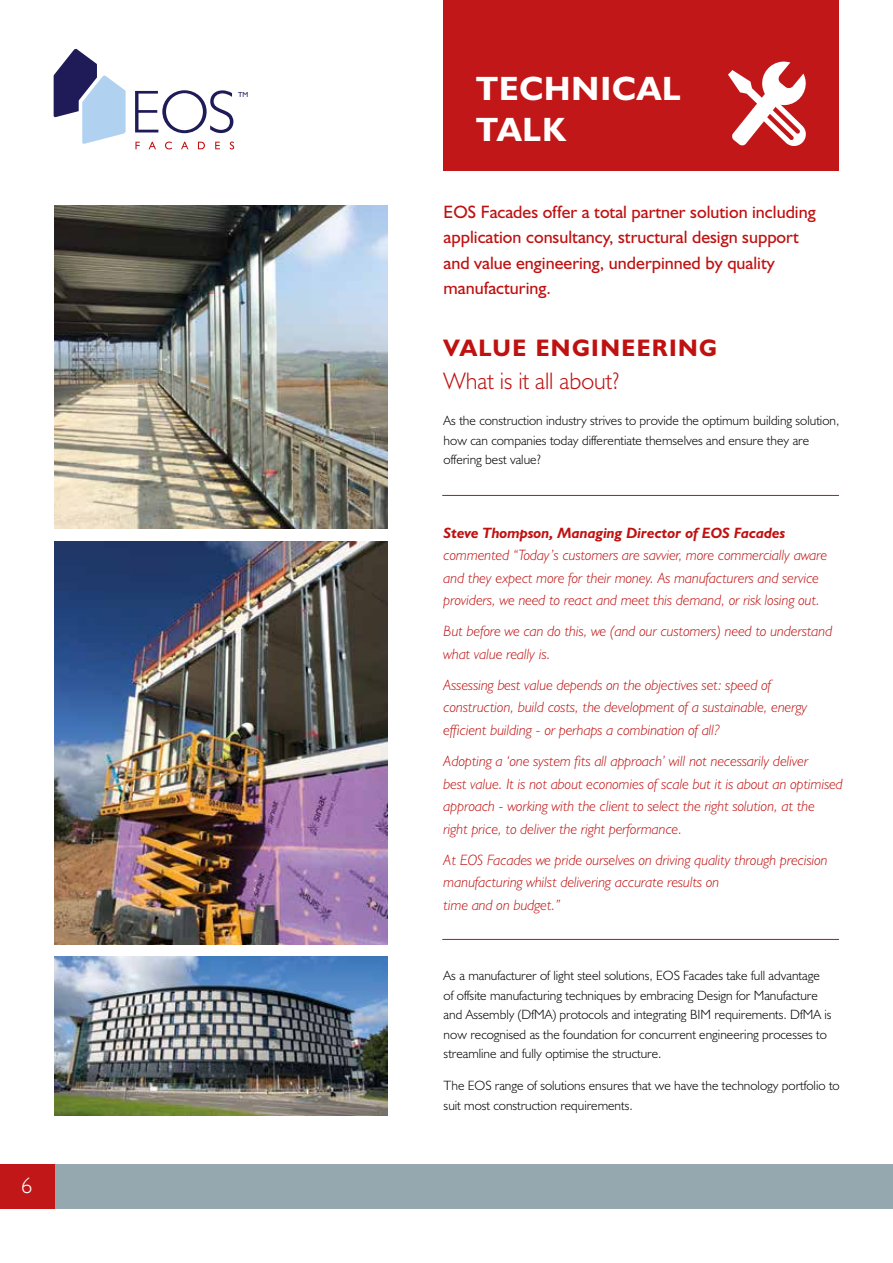
<style>
.page{position:relative;width:893px;height:1263px;background:#fff}
.page>*{position:absolute;margin:0;border:0;box-sizing:border-box;transform-origin:0 0}
.t1{font:700 33.75px/41.1px "Humanist 521 BT";letter-spacing:.03em;color:#fff}
.t2{font:300 24px "Humanist 521 BT";color:#c01111}
.t3{font:700 24px "Humanist 521 BT";letter-spacing:.06em;color:#c01111}
.t4{font:300 22.5px "Humanist 521 BT";color:#fff}
.t5{font:18px/25.5px "Humanist 521 BT";color:#c01111}
.t6{font:italic 300 15px/22.5px "Humanist 521 BT";color:#c01111}
.t7{font:italic 700 15px "Humanist 521 BT";color:#c01111}
.t8{font:300 13.5px/19.5px "Humanist 521 BT";color:#000}
.t9{font:7.35px "Humanist 521 BT";color:#1e1b58}
</style>
<div class="page">
<div style="left:0;top:1164px;width:893px;height:45px;background:#95a8af"></div>
<div style="left:0;top:1164px;width:54px;height:45px;background:#c21718"></div>
<svg style="left:54px;top:49px;width:72px;height:95px"></svg>
<svg style="left:135px;top:90px;width:98px;height:43px"></svg>
<svg style="left:135px;top:142px;width:5px;height:7px"></svg>
<svg style="left:149px;top:142px;width:7px;height:7px"></svg>
<svg style="left:165px;top:142px;width:7px;height:7px"></svg>
<svg style="left:181px;top:142px;width:7px;height:7px"></svg>
<svg style="left:198px;top:142px;width:7px;height:7px"></svg>
<svg style="left:215px;top:142px;width:5px;height:7px"></svg>
<svg style="left:230px;top:142px;width:4px;height:7px"></svg>
<div style="left:444px;top:0;width:395px;height:170px;background:#c21718"></div>
<svg style="left:728px;top:61px;width:78px;height:85px"></svg>
<img style="left:54px;top:206px;width:333px;height:323px">
<img style="left:54px;top:541px;width:333px;height:403px">
<img style="left:54px;top:957px;width:333px;height:158px">
<hr style="left:442px;top:495px;width:397px;height:1px;background:#c01111">
<hr style="left:442px;top:939px;width:397px;height:1px;background:#c01111">
<h3 class="t4" style="left:21px;top:1171px;width:13px">6</h3>
<p class="t9" style="left:238px;top:90px;width:12px">TM</p>
<h1 class="t1" style="left:476px;top:67px;width:206px">TECHNICAL<br>TALK</h1>
<p class="t5" style="left:444px;top:199px;width:374px">EOS Facades offer a total partner solution including application consultancy, structural design support and value engineering, underpinned by quality manufacturing.</p>
<h2 class="t3" style="left:444px;top:333px;width:275px">VALUE ENGINEERING</h2>
<h2 class="t2" style="left:444px;top:366px;width:177px">What is it all about?</h2>
<p class="t8" style="left:444px;top:411px;width:397px">As the construction industry strives to provide the optimum building solution, how can companies today differentiate themselves and ensure they are offering best value?</p>
<p class="t7" style="left:444px;top:523px;width:343px">Steve Thompson, Managing Director of EOS Facades</p>
<p class="t6" style="left:444px;top:544px;width:385px">commented “Today’s customers are savvier, more commercially aware and they expect more for their money. As manufacturers and service providers, we need to react and meet this demand, or risk losing out.</p>
<p class="t6" style="left:444px;top:620px;width:390px">But before we can do this, we (and our customers) need to understand what value really is.</p>
<p class="t6" style="left:444px;top:673px;width:365px">Assessing best value depends on the objectives set: speed of construction, build costs, the development of a sustainable, energy efficient building - or perhaps a combination of all?</p>
<p class="t6" style="left:444px;top:749px;width:401px">Adopting a ‘one system fits all approach’ will not necessarily deliver<br>best value. It is not about economies of scale but it is about an optimised approach - working with the client to select the right solution, at the<br>right price, to deliver the right performance.</p>
<p class="t6" style="left:444px;top:848px;width:386px">At EOS Facades we pride ourselves on driving quality through precision manufacturing whilst delivering accurate results on<br>time and on budget.”</p>
<p class="t8" style="left:444px;top:965px;width:389px">As a manufacturer of light steel solutions, EOS Facades take full advantage of offsite manufacturing techniques by embracing Design for Manufacture and Assembly (DfMA) protocols and integrating BIM requirements. DfMA is now recognised as the foundation for concurrent engineering processes to streamline and fully optimise the structure.</p>
<p class="t8" style="left:444px;top:1076px;width:398px">The EOS range of solutions ensures that we have the technology portfolio to suit most construction requirements.</p>
</div>
